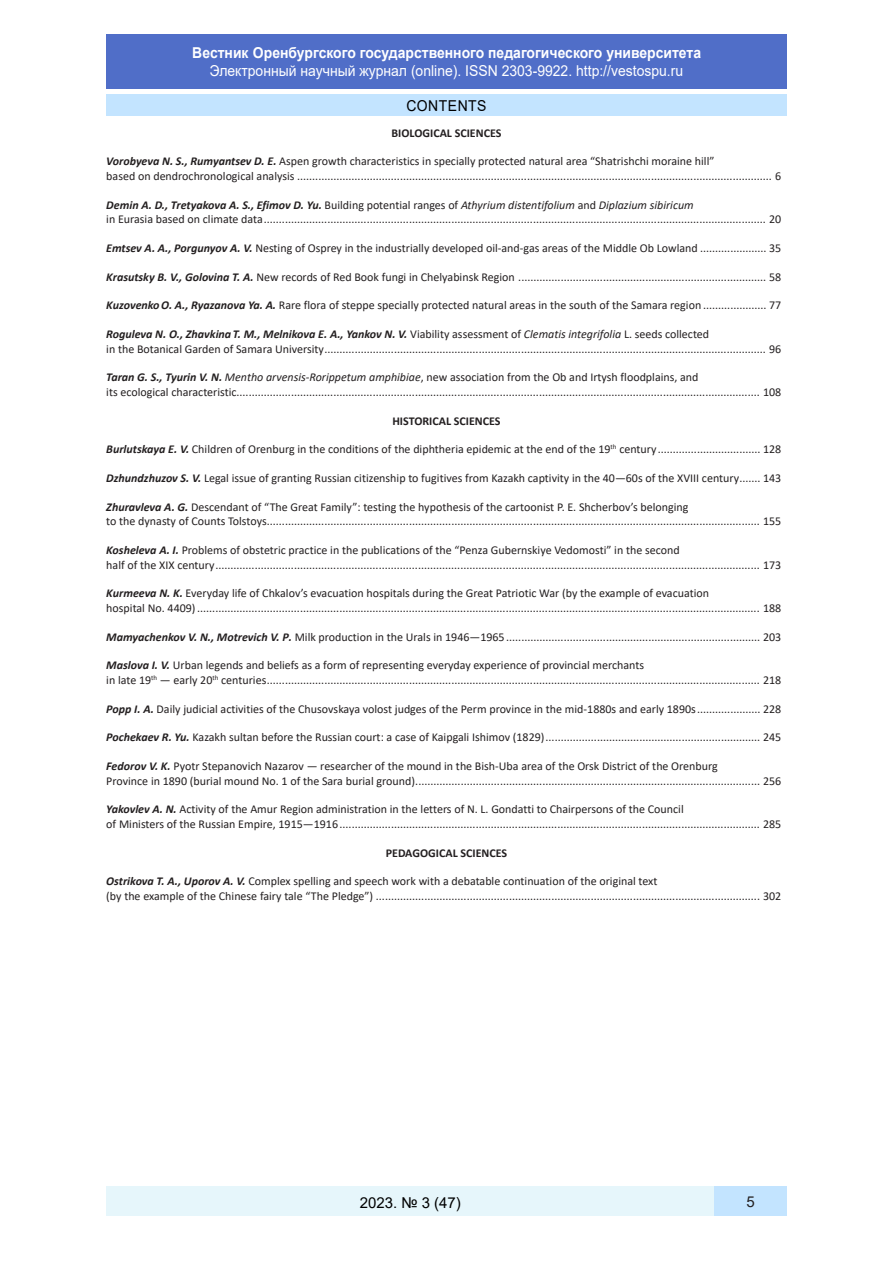
<style>
.page{position:relative;width:893px;height:1263px;background:#fff}
.page>*{position:absolute;margin:0;border:0;box-sizing:border-box;transform-origin:0 0}
.t1{font:15px "Arial";color:#fff;scale:.93 1}
.t2{font:700 15px "Arial";color:#fff;scale:.93 1}
.t3{font:15px "Arial";letter-spacing:.035em;color:#000}
.t4{font:15px "Arial";letter-spacing:.035em;color:#000;scale:.93 1}
.t5{font:15px "Arial";color:#231f20}
.t6{font:12px/14.4px "Calibri";color:#231f20}
.t7{font:700 12px "Calibri";color:#231f20}
.s1{font-weight:700;font-style:italic}
.s2{font-style:italic}
</style>
<div class="page">
<div style="left:106px;top:34px;width:681px;height:55px;background:#506ec8"></div>
<div style="left:106px;top:1186px;width:608px;height:30px;background:#e6f6fb"></div>
<div style="left:714px;top:1186px;width:73px;height:30px;background:#c3e4ff"></div>
<div style="left:106px;top:95px;width:681px;height:21px;background:#c3e4ff"></div>
<p class="t2" style="left:192px;top:42px;width:549px">Вестник Оренбургского государственного педагогического университета</p>
<p class="t1" style="left:210px;top:60px;width:511px">Электронный научный журнал (online). ISSN 2303-9922. http://vestospu.ru</p>
<p class="t4" style="left:406px;top:95px;width:88px">CONTENTS</p>
<p class="t7" style="left:391px;top:124px;width:112px">BIOLOGICAL SCIENCES</p>
<p class="t6" style="left:106px;top:154px;width:677px"><span class="s1">Vorobyeva N. S., Rumyantsev D. E.</span> Aspen growth characteristics in specially protected natural area “Shatrishchi moraine hill”<br>based on dendrochronological analysis ............................................................................................................................................................. 6</p>
<p class="t6" style="left:106px;top:197px;width:677px"><span class="s1">Demin A. D., Tretyakova A. S., Efimov D. Yu.</span> Building potential ranges of <span class="s2">Athyrium distentifolium</span> and <span class="s2">Diplazium sibiricum<br></span>in Eurasia based on climate data...................................................................................................................................................................... 20</p>
<p class="t6" style="left:106px;top:240px;width:677px"><span class="s1">Emtsev A. A., Porgunyov A. V.</span> Nesting of Osprey in the industrially developed oil-and-gas areas of the Middle Ob Lowland ...................... 35</p>
<p class="t6" style="left:106px;top:269px;width:677px"><span class="s1">Krasutsky B. V., Golovina T. A.</span> New records of Red Book fungi in Chelyabinsk Region .................................................................................. 58</p>
<p class="t6" style="left:106px;top:298px;width:677px"><span class="s1">KuzovenkoO. A., Ryazanova Ya. A.</span> Rare flora of steppe specially protected natural areas in the south of the Samara region ..................... 77</p>
<p class="t6" style="left:106px;top:327px;width:677px"><span class="s1">Roguleva N. O., ZhavkinaT. M., Melnikova E. A., Yankov N. V.</span> Viability assessment of <span class="s2">Clematis integrifolia</span> L. seeds collected<br>in the Botanical Garden of Samara University.................................................................................................................................................. 96</p>
<p class="t6" style="left:106px;top:370px;width:677px"><span class="s1">Taran G. S., Tyurin V. N.</span> <span class="s2">Mentho arvensis-Rorippetum amphibiae</span>, new association from the Ob and Irtysh floodplains, and<br>its ecological characteristic............................................................................................................................................................................. 108</p>
<p class="t7" style="left:392px;top:412px;width:110px">HISTORICAL SCIENCES</p>
<p class="t6" style="left:106px;top:442px;width:677px"><span class="s1">Burlutskaya E. V.</span> Children of Orenburg in the conditions of the diphtheria epidemic at the end of the 19<sup>th</sup> century.................................. 128</p>
<p class="t6" style="left:106px;top:471px;width:677px"><span class="s1">Dzhundzhuzov S. V.</span> Legal issue of granting Russian citizenship to fugitives from Kazakh captivity in the 40—60s of the XVIII century....... 143</p>
<p class="t6" style="left:106px;top:499px;width:677px"><span class="s1">Zhuravleva A. G.</span> Descendant of “The Great Family”: testing the hypothesis of the cartoonist P. E. Shcherbov’s belonging<br>to the dynasty of Counts Tolstoys................................................................................................................................................................... 155</p>
<p class="t6" style="left:106px;top:543px;width:677px"><span class="s1">Kosheleva A. I.</span> Problems of obstetric practice in the publications of the “Penza Gubernskiye Vedomosti” in the second<br>half of the XIX century.................................................................................................................................................................................... 173</p>
<p class="t6" style="left:106px;top:586px;width:677px"><span class="s1">Kurmeeva N. K.</span> Everyday life of Chkalov’s evacuation hospitals during the Great Patriotic War (by the example of evacuation<br>hospital No. 4409).......................................................................................................................................................................................... 188</p>
<p class="t6" style="left:106px;top:629px;width:677px"><span class="s1">Mamyachenkov V. N., Motrevich V. P.</span> Milk production in the Urals in 1946—1965.................................................................................... 203</p>
<p class="t6" style="left:106px;top:658px;width:677px"><span class="s1">Maslova I. V.</span> Urban legends and beliefs as a form of representing everyday experience of provincial merchants<br>in late 19<sup>th</sup> — early 20<sup>th</sup> centuries................................................................................................................................................................... 218</p>
<p class="t6" style="left:106px;top:701px;width:677px"><span class="s1">Popp I. A.</span> Daily judicial activities of the Chusovskaya volost judges of the Perm province in the mid-1880s and early 1890s..................... 228</p>
<p class="t6" style="left:106px;top:730px;width:677px"><span class="s1">Pochekaev R. Yu.</span> Kazakh sultan before the Russian court: a case of Kaipgali Ishimov (1829)....................................................................... 245</p>
<p class="t6" style="left:106px;top:759px;width:677px"><span class="s1">Fedorov V. K.</span> Pyotr Stepanovich Nazarov — researcher of the mound in the Bish-Uba area of the Orsk District of the Orenburg<br>Province in 1890 (burial mound No. 1 of the Sara burial ground).................................................................................................................. 256</p>
<p class="t6" style="left:106px;top:802px;width:677px"><span class="s1">Yakovlev A. N.</span> Activity of the Amur Region administration in the letters of N. L. Gondatti to Chairpersons of the Council<br>of Ministers of the Russian Empire, 1915—1916........................................................................................................................................... 285</p>
<p class="t7" style="left:386px;top:844px;width:123px">PEDAGOGICAL SCIENCES</p>
<p class="t6" style="left:106px;top:874px;width:677px"><span class="s1">Ostrikova T. A., Uporov A. V.</span> Complex spelling and speech work with a debatable continuation of the original text<br>(by the example of the Chinese fairy tale “The Pledge”) ............................................................................................................................... 302</p>
<p class="t3" style="left:360px;top:1192px;width:103px">2023. № 3 (47)</p>
<p class="t5" style="left:746px;top:1191px;width:10px">5</p>
</div>
